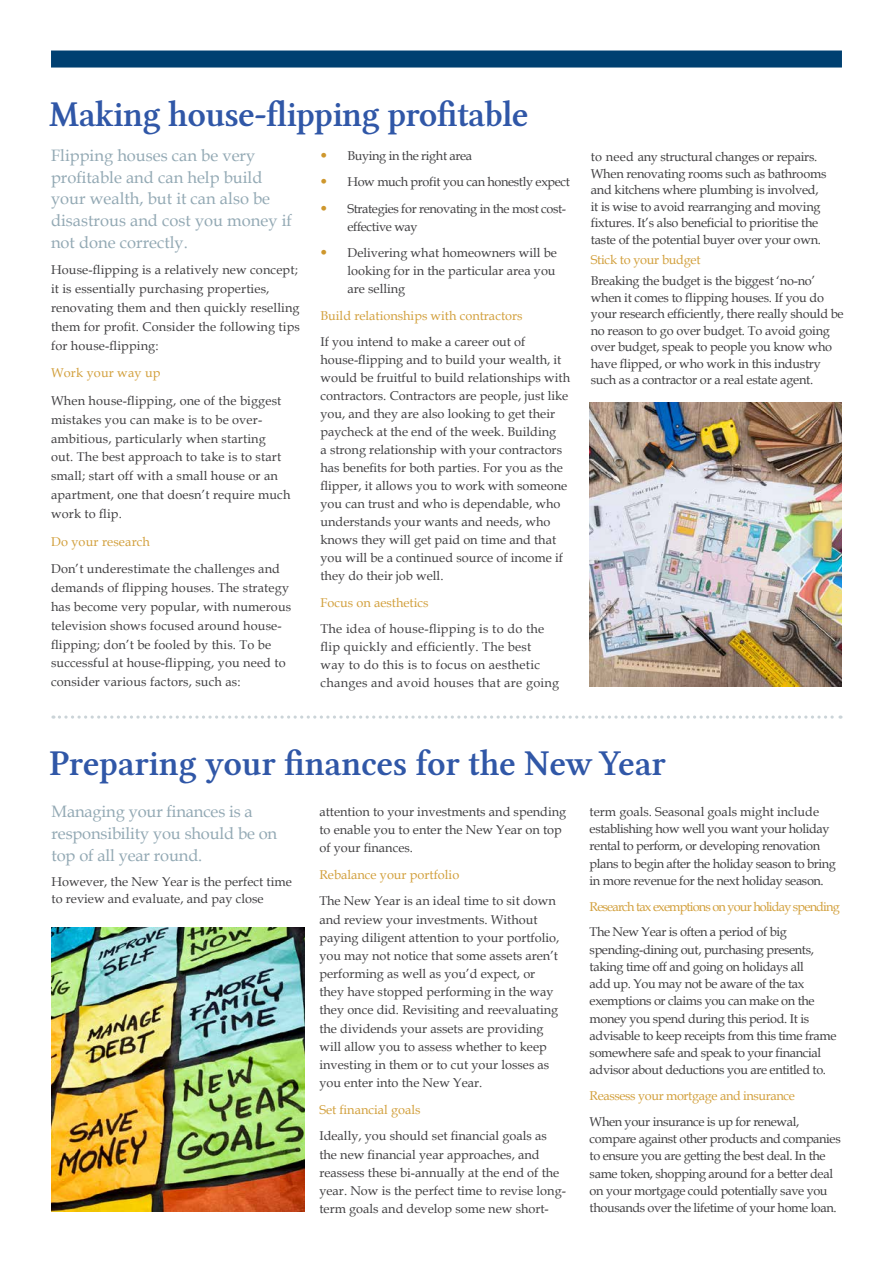
<style>
.page{position:relative;width:893px;height:1263px;background:#fff}
.page>*{position:absolute;margin:0;border:0;box-sizing:border-box;transform-origin:0 0}
.t1{font:36px "Lin Libertine Z";letter-spacing:-.015em;color:#3057a7}
.t2{font:16.5px/21.8px "Book Antiqua";color:#93a9b4}
.t3{font:12.75px/18.9px "Book Antiqua";color:#414042}
.t4{font:12.75px/17.2px "Book Antiqua";letter-spacing:-.03em;color:#414042}
.t5{font:12.75px/16.5px "Book Antiqua";letter-spacing:-.02em;color:#414042}
.t6{font:12.75px/18px "Book Antiqua";letter-spacing:.02em;color:#414042}
.t7{font:12.75px "Book Antiqua";color:#d2a03d}
.t8{font:12.75px "Book Antiqua";letter-spacing:-.065em;color:#d2a03d}
.t9{font:12.75px "Book Antiqua";letter-spacing:-.03em;color:#d2a03d}
.t10{font:12.75px "Book Antiqua";letter-spacing:-.02em;color:#d2a03d}
.s1{font-family:"Avenir LT Std";font-weight:300;font-size:13.5px;color:#ce972d}
</style>
<div class="page">
<div style="left:60px;top:51px;width:773px;height:17px;background:#004071"></div>
<svg style="left:53px;top:715px;width:788px;height:4px"></svg>
<img style="left:590px;top:402px;width:252px;height:284px">
<img style="left:52px;top:927px;width:252px;height:284px">
<h1 class="t1" style="left:49px;top:94px;width:481px">Making house-flipping profitable</h1>
<p class="t2" style="left:51px;top:144px;width:242px">Flipping houses can be very profitable and can help build your wealth, but it can also be disastrous and cost you money if not done correctly.</p>
<p class="t3" style="left:51px;top:260px;width:250px">House-flipping is a relatively new concept; it is essentially purchasing properties, renovating them and then quickly reselling them for profit. Consider the following tips for house-flipping:</p>
<p class="t7" style="left:51px;top:364px;width:111px">Work your way up</p>
<p class="t3" style="left:51px;top:391px;width:241px">When house-flipping, one of the biggest mistakes you can make is to be over&shy;ambitious, particularly when starting out. The best approach to take is to start small; start off with a small house or an apartment, one that doesn’t require much work to flip.</p>
<p class="t7" style="left:51px;top:532px;width:101px">Do your research</p>
<p class="t3" style="left:51px;top:559px;width:242px">Don’t underestimate the challenges and demands of flipping houses. The strategy has become very popular, with numerous television shows focused around house&shy;flipping; don’t be fooled by this. To be successful at house-flipping, you need to consider various factors, such as:</p>
<p class="t4" style="left:320px;top:146px;width:153px"><span class="s1">•</span> Buying in the right area</p>
<p class="t4" style="left:320px;top:173px;width:251px"><span class="s1">•</span> How much profit you can honestly expect</p>
<p class="t4" style="left:347px;top:199px;width:220px;line-height:18px;text-indent:-27px"><span class="s1">•</span> Strategies for renovating in the most cost&shy;effective way</p>
<p class="t3" style="left:347px;top:244px;width:211px;line-height:18px;text-align:justify;text-indent:-27px"><span class="s1">•</span> Delivering what homeowners will be looking for in the particular area you are selling</p>
<p class="t7" style="left:320px;top:307px;width:204px">Build relationships with contractors</p>
<p class="t3" style="left:320px;top:333px;width:251px;line-height:18px">If you intend to make a career out of house-flipping and to build your wealth, it would be fruitful to build relationships with contractors. Contractors are people, just like you, and they are also looking to get their paycheck at the end of the week. Building<br>a strong relationship with your contractors has benefits for both parties. For you as the flipper, it allows you to work with someone you can trust and who is dependable, who understands your wants and needs, who knows they will get paid on time and that you will be a continued source of income if they do their job well.</p>
<p class="t7" style="left:320px;top:594px;width:110px">Focus on aesthetics</p>
<p class="t6" style="left:320px;top:620px;width:240px">The idea of house-flipping is to do the flip quickly and efficiently. The best<br>way to do this is to focus on aesthetic changes and avoid houses that are going</p>
<p class="t5" style="left:591px;top:148px;width:237px">to need any structural changes or repairs.<br>When renovating rooms such as bathrooms and kitchens where plumbing is involved, it is wise to avoid rearranging and moving fixtures. It’s also beneficial to prioritise the taste of the potential buyer over your own.</p>
<p class="t10" style="left:591px;top:251px;width:111px">Stick to your budget</p>
<p class="t5" style="left:591px;top:272px;width:254px">Breaking the budget is the biggest ‘no-no’ when it comes to flipping houses. If you do your research efficiently, there really should be no reason to go over budget. To avoid going over budget, speak to people you know who have flipped, or who work in this industry such as a contractor or a real estate agent.</p>
<h1 class="t1" style="left:50px;top:742px;width:618px">Preparing your finances for the New Year</h1>
<p class="t2" style="left:52px;top:800px;width:227px">Managing your finances is a responsibility you should be on top of all year round.</p>
<p class="t3" style="left:52px;top:872px;width:242px;line-height:17.5px">However, the New Year is the perfect time to review and evaluate, and pay close</p>
<p class="t3" style="left:319px;top:802px;width:248px;line-height:18.1px">attention to your investments and spending to enable you to enter the New Year on top of your finances.</p>
<p class="t7" style="left:319px;top:865px;width:141px">Rebalance your portfolio</p>
<p class="t3" style="left:319px;top:892px;width:241px;line-height:18.1px">The New Year is an ideal time to sit down and review your investments. Without paying diligent attention to your portfolio, you may not notice that some assets aren’t performing as well as you’d expect, or they have stopped performing in the way they once did. Revisiting and reevaluating the dividends your assets are providing will allow you to assess whether to keep investing in them or to cut your losses as you enter into the New Year.</p>
<p class="t7" style="left:319px;top:1100px;width:103px">Set financial goals</p>
<p class="t3" style="left:319px;top:1127px;width:248px;line-height:18.1px">Ideally, you should set financial goals as the new financial year approaches, and reassess these bi-annually at the end of the year. Now is the perfect time to revise long&shy;term goals and develop some new short-</p>
<p class="t4" style="left:590px;top:802px;width:248px">term goals. Seasonal goals might include establishing how well you want your holiday rental to perform, or developing renovation plans to begin after the holiday season to bring in more revenue for the next holiday season.</p>
<p class="t8" style="left:590px;top:897px;width:252px">Research tax exemptions on your holiday spending</p>
<p class="t4" style="left:590px;top:923px;width:248px">The New Year is often a period of big spending-dining out, purchasing presents, taking time off and going on holidays all<br>add up. You may not be aware of the tax exemptions or claims you can make on the money you spend during this period. It is advisable to keep receipts from this time frame somewhere safe and speak to your financial advisor about deductions you are entitled to.</p>
<p class="t9" style="left:590px;top:1087px;width:207px">Reassess your mortgage and insurance</p>
<p class="t4" style="left:590px;top:1113px;width:253px">When your insurance is up for renewal, compare against other products and companies to ensure you are getting the best deal. In the same token, shopping around for a better deal on your mortgage could potentially save you thousands over the lifetime of your home loan.</p>
</div>
